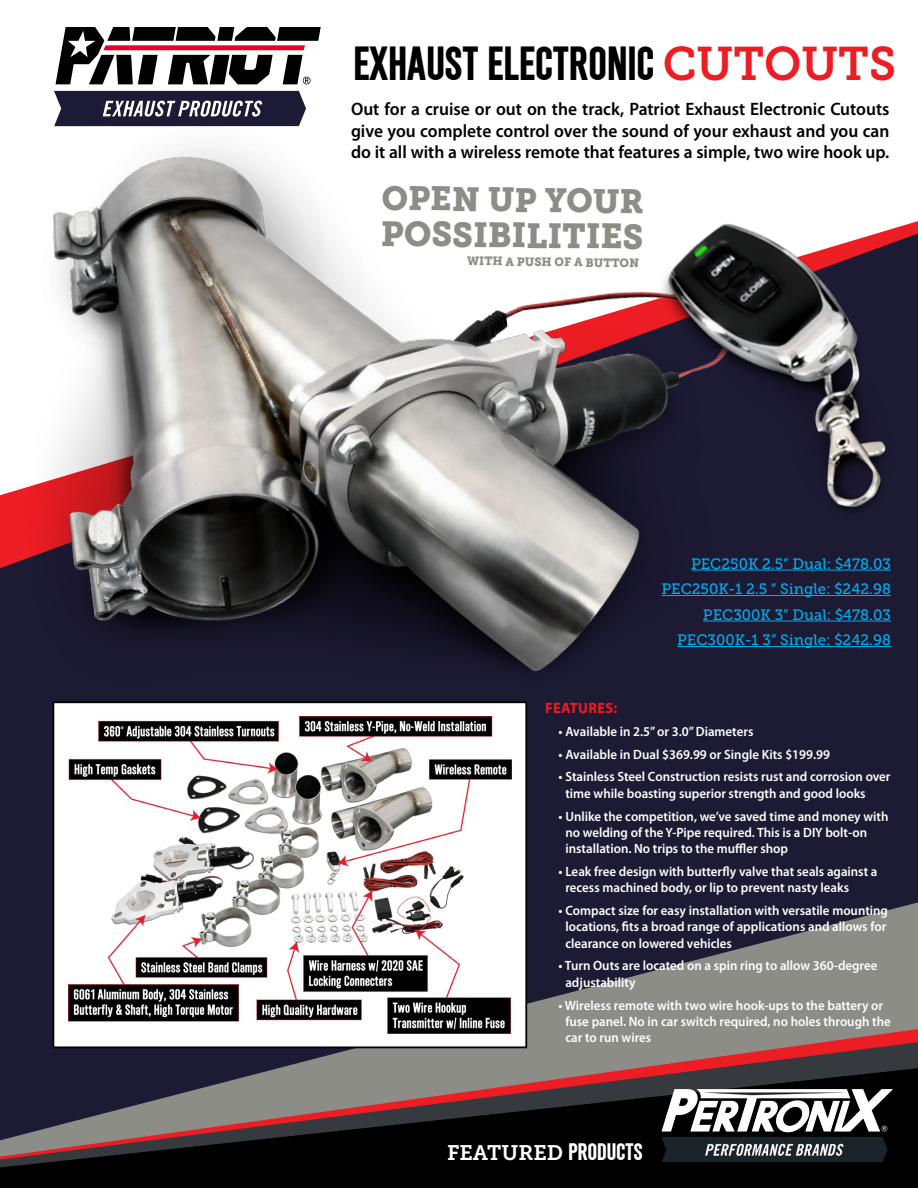
<style>
.page{position:relative;width:918px;height:1188px;background:#fff}
.page>*{position:absolute;margin:0;border:0;box-sizing:border-box;transform-origin:0 0}
.t1{font:700 42.15px "Simple Type";color:#000}
.t2{font:34.65px "Museo Slab 900";color:#8d8d88}
.t3{font:33.6px "Museo Slab 900";color:#8d8d88}
.t4{font:21px "Museo Slab 700";color:#fff}
.t5{font:600 18px/21.6px "Myriad Pro";color:#000;text-align:justify}
.t6{font:15px/25.5px "Museo Slab 500";color:#00aeef;text-align:right}
.t7{font:700 15px "Myriad Pro";letter-spacing:.02em;color:#ed1d24}
.t8{font:600 13.5px/16.2px "Myriad Pro";color:#fff;scale:.96 1}
.t9{font:12px "Museo Slab 900";color:#8d8d88}
.s1{font-family:"Museo Slab 700";font-weight:400;font-size:46.95px;color:#ed1d24}
.s2{font-family:"Simple Type";font-weight:700}
</style>
<div class="page">
<div style="left:0;top:582px;width:918px;height:320px;background:#1d1a34"></div>
<svg style="left:0;top:902px;width:918px;height:125px;background:#57555f"></svg>
<div style="left:53px;top:702px;width:473px;height:345px;background:#fff"></div>
<img style="left:69px;top:833px;width:443px;height:194px">
<img style="left:0;top:82px;width:841px;height:751px">
<svg style="left:54px;top:91px;width:252px;height:35px;background:#3f3e54"></svg>
<svg style="left:56px;top:27px;width:265px;height:57px"></svg>
<img style="left:591px;top:136px;width:327px;height:446px">
<hr style="left:691px;top:570px;width:200px;height:1px;background:#00aeef">
<hr style="left:661px;top:595px;width:230px;height:1px;background:#00aeef">
<hr style="left:703px;top:621px;width:188px;height:1px;background:#00aeef">
<hr style="left:677px;top:646px;width:214px;height:1px;background:#00aeef">
<div style="left:0;top:1169px;width:918px;height:19px;background:#000"></div>
<div style="left:0;top:1161px;width:918px;height:8px;background:#000"></div>
<svg style="left:0;top:1027px;width:918px;height:134px;background:#5d4f53"></svg>
<img style="left:657px;top:1085px;width:240px;height:76px">
<h1 class="t1" style="left:353px;top:37px;width:544px">EXHAUST ELECTRONIC <span class="s1">CUTOUTS</span></h1>
<h3 class="t5" style="left:351px;top:98px;width:540px">Out for a cruise or out on the track, Patriot Exhaust Electronic Cutouts give you complete control over the sound of your exhaust and you can do it all with a wireless remote that features a simple, two wire hook up.</h3>
<h3 class="t3" style="left:382px;top:178px;width:264px;rotate:1deg">OPEN UP YOUR</h3>
<h2 class="t2" style="left:382px;top:213px;width:264px;rotate:1deg">POSSIBILITIES</h2>
<p class="t9" style="left:467px;top:254px;width:173px;rotate:1deg">WITH A PUSH OF A BUTTON</p>
<p class="t6" style="left:661px;top:551px;width:231px">PEC250K 2.5” Dual: $478.03<br>PEC250K-1 2.5 “ Single: $242.98<br>PEC300K 3” Dual: $478.03<br>PEC300K-1 3” Single: $242.98</p>
<p class="t7" style="left:545px;top:698px;width:73px">FEATURES:</p>
<p class="t8" style="left:559px;top:723px;width:204px">• Available in 2.5” or 3.0” Diameters</p>
<p class="t8" style="left:559px;top:746px;width:284px">• Available in Dual $369.99 or Single Kits $199.99</p>
<p class="t8" style="left:565px;top:769px;width:340px;text-indent:-7px">• Stainless Steel Construction resists rust and corrosion over time while boasting superior strength and good looks</p>
<p class="t8" style="left:565px;top:808px;width:338px;text-indent:-7px">• Unlike the competition, we’ve saved time and money with no welding of the Y-Pipe required. This is a DIY bolt-on installation. No trips to the muffler shop</p>
<p class="t8" style="left:565px;top:863px;width:327px;text-indent:-7px">• Leak free design with butterfly valve that seals against a recess machined body, or lip to prevent nasty leaks</p>
<p class="t8" style="left:565px;top:902px;width:338px;text-indent:-7px">• Compact size for easy installation with versatile mounting locations, fits a broad range of applications and allows for clearance on lowered vehicles</p>
<p class="t8" style="left:565px;top:958px;width:327px;text-indent:-7px">• Turn Outs are located on a spin ring to allow 360-degree adjustability</p>
<p class="t8" style="left:565px;top:997px;width:341px;text-indent:-7px">• Wireless remote with two wire hook-ups to the battery or fuse panel. No in car switch required, no holes through the car to run wires</p>
<h3 class="t4" style="left:447px;top:1141px;width:197px">FEATURED <span class="s2">PRODUCTS</span></h3>
</div>
